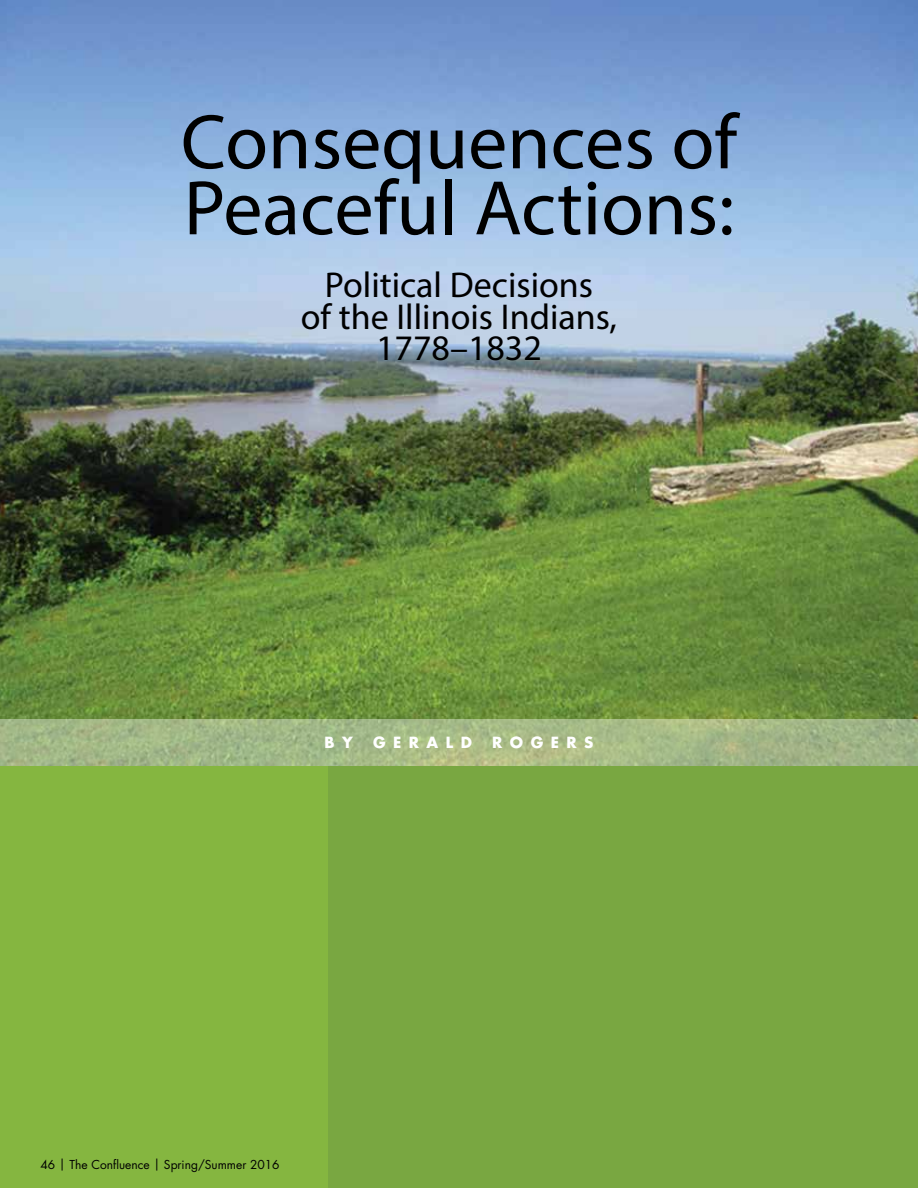
<style>
.page{position:relative;width:918px;height:1188px;background:#fff}
.page>*{position:absolute;margin:0;border:0;box-sizing:border-box;transform-origin:0 0}
.t1{font:78px/66px "Myriad Pro";color:#000}
.t2{font:36px/31.5px "Myriad Pro";color:#000;text-align:center}
.t3{font:700 15px "Futura Std";letter-spacing:.5em;color:#fff}
.t4{font:12px "Futura Std";color:#000}
</style>
<div class="page">
<div style="left:0;top:751px;width:329px;height:437px;background:#85b640"></div>
<div style="left:328px;top:751px;width:590px;height:437px;background:#79a741"></div>
<img style="left:0;top:0;width:918px;height:719px">
<svg style="left:0;top:719px;width:918px;height:47px;background:#a4b887"></svg>
<h1 class="t1" style="left:181px;top:108px;width:558px">Consequences of<br>Peaceful Actions:</h1>
<p class="t2" style="left:301px;top:269px;width:318px">Political Decisions<br>of the Illinois Indians,<br>1778–1832</p>
<p class="t3" style="left:325px;top:732px;width:30px">B Y</p>
<p class="t3" style="left:373px;top:732px;width:100px">GERALD</p>
<p class="t3" style="left:492px;top:732px;width:103px">ROGERS</p>
<p class="t4" style="left:40px;top:1157px;width:241px">46 | The Confluence | Spring/Summer 2016</p>
</div>
